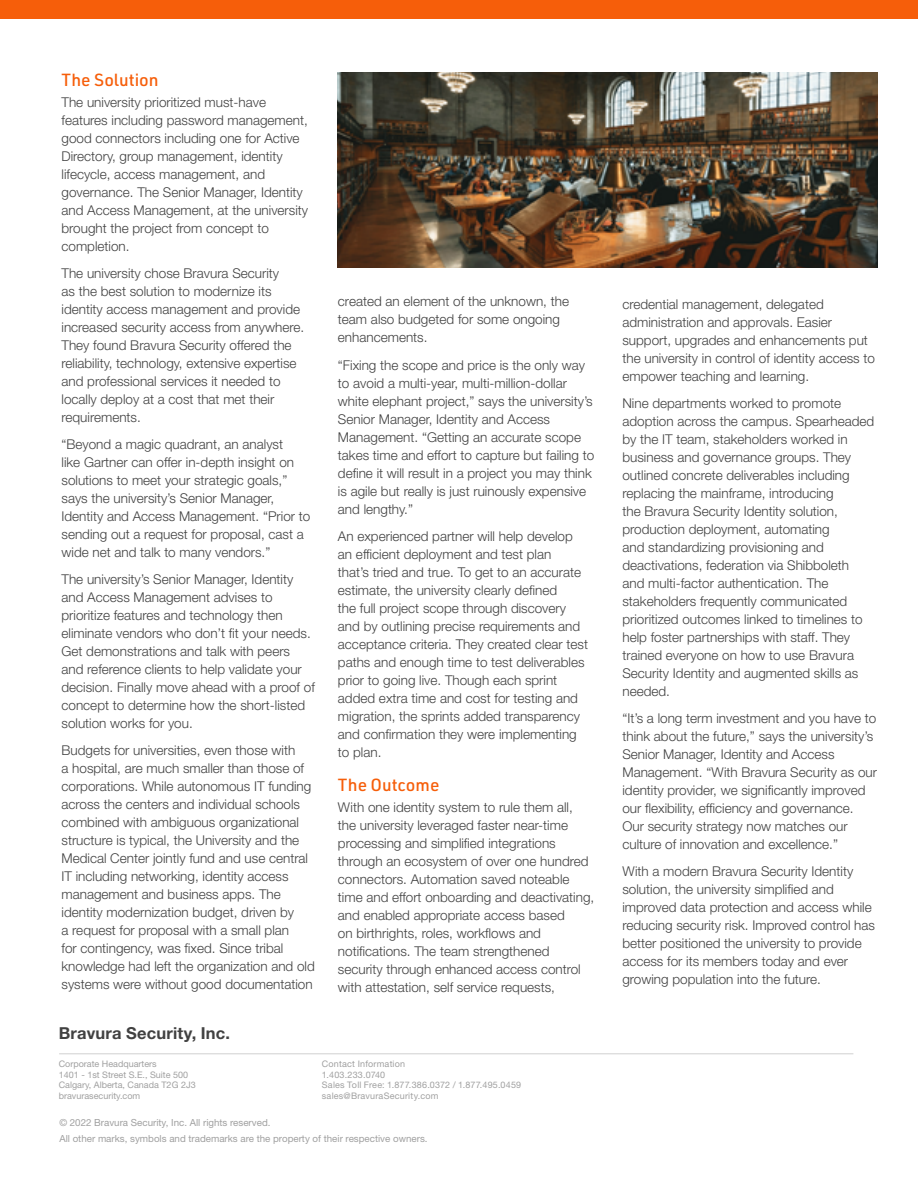
<style>
.page{position:relative;width:918px;height:1188px;background:#fff}
.page>*{position:absolute;margin:0;border:0;box-sizing:border-box;transform-origin:0 0}
.t1{font:500 17.25px "URWDIN";color:#f65e0a}
.t2{font:700 16.5px "Helvetica Neue LT Std";letter-spacing:.01em;color:#414141}
.t3{font:300 13.5px/18px "Helvetica Neue LT Std";color:#414141}
.t4{font:9.75px/16.5px "Helvetica Neue LT Std";color:#a0a0a0}
.t5{font:9px/10.8px "Helvetica Neue LT Std";letter-spacing:.025em;color:#a0a0a0}
.t6{font:9px/10.8px "Helvetica Neue LT Std";color:#a0a0a0}
</style>
<div class="page">
<div style="left:0;top:0;width:918px;height:18px;background:#f65e0a"></div>
<hr style="left:59px;top:1053px;width:794px;height:1px;background:#d0d0d0">
<img style="left:338px;top:73px;width:540px;height:194px">
<p class="t1" style="left:62px;top:68px;width:99px">The Solution</p>
<p class="t3" style="left:62px;top:93px;width:248px">The university prioritized must-have features including password management, good connectors including one for Active Directory, group management, identity lifecycle, access management, and governance. The Senior Manager, Identity and Access Management, at the university brought the project from concept to completion.</p>
<p class="t3" style="left:62px;top:264px;width:244px">The university chose Bravura Security<br>as the best solution to modernize its identity access management and provide increased security access from anywhere.<br>They found Bravura Security offered the reliability, technology, extensive expertise and professional services it needed to locally deploy at a cost that met their requirements.</p>
<p class="t3" style="left:62px;top:435px;width:250px">“Beyond a magic quadrant, an analyst<br>like Gartner can offer in-depth insight on solutions to meet your strategic goals,” says the university’s Senior Manager, Identity and Access Management. “Prior to sending out a request for proposal, cast a wide net and talk to many vendors.”</p>
<p class="t3" style="left:62px;top:570px;width:255px">The university’s Senior Manager, Identity and Access Management advises to prioritize features and technology then eliminate vendors who don’t fit your needs.<br>Get demonstrations and talk with peers and reference clients to help validate your decision. Finally move ahead with a proof of concept to determine how the short-listed solution works for you.</p>
<p class="t3" style="left:62px;top:741px;width:255px">Budgets for universities, even those with<br>a hospital, are much smaller than those of corporations. While autonomous IT funding across the centers and individual schools combined with ambiguous organizational structure is typical, the University and the Medical Center jointly fund and use central IT including networking, identity access management and business apps. The identity modernization budget, driven by<br>a request for proposal with a small plan<br>for contingency, was fixed. Since tribal knowledge had left the organization and old systems were without good documentation</p>
<p class="t3" style="left:338px;top:292px;width:233px">created an element of the unknown, the team also budgeted for some ongoing enhancements.</p>
<p class="t3" style="left:338px;top:356px;width:258px">“Fixing the scope and price is the only way to avoid a multi-year, multi-million-dollar white elephant project,” says the university’s Senior Manager, Identity and Access Management. “Getting an accurate scope takes time and effort to capture but failing to define it will result in a project you may think is agile but really is just ruinously expensive and lengthy.”</p>
<p class="t3" style="left:338px;top:527px;width:252px">An experienced partner will help develop an efficient deployment and test plan<br>that’s tried and true. To get to an accurate estimate, the university clearly defined<br>the full project scope through discovery and by outlining precise requirements and acceptance criteria. They created clear test paths and enough time to test deliverables prior to going live. Though each sprint added extra time and cost for testing and migration, the sprints added transparency and confirmation they were implementing to plan.</p>
<p class="t1" style="left:338px;top:773px;width:103px">The Outcome</p>
<p class="t3" style="left:338px;top:798px;width:258px">With one identity system to rule them all, the university leveraged faster near-time processing and simplified integrations through an ecosystem of over one hundred connectors. Automation saved noteable time and effort onboarding and deactivating, and enabled appropriate access based<br>on birthrights, roles, workflows and notifications. The team strengthened security through enhanced access control with attestation, self service requests,</p>
<p class="t2" style="left:59px;top:1023px;width:173px">Bravura Security, Inc.</p>
<p class="t6" style="left:59px;top:1058px;width:138px">Corporate Headquarters<br>1401 - 1st Street S.E., Suite 500<br>Calgary, Alberta, Canada T2G 2J3 bravurasecurity.com</p>
<p class="t5" style="left:322px;top:1058px;width:201px">Contact Information<br>1.403.233.0740<br>Sales Toll Free: 1.877.386.0372 / 1.877.495.0459 sales@BravuraSecurity.com</p>
<p class="t4" style="left:59px;top:1114px;width:370px">© 2022 Bravura Security, Inc. All rights reserved.<br>All other marks, symbols and trademarks are the property of their respective owners.</p>
<p class="t3" style="left:622px;top:295px;width:254px">credential management, delegated administration and approvals. Easier support, upgrades and enhancements put the university in control of identity access to empower teaching and learning.</p>
<p class="t3" style="left:622px;top:394px;width:253px">Nine departments worked to promote adoption across the campus. Spearheaded by the IT team, stakeholders worked in business and governance groups. They outlined concrete deliverables including replacing the mainframe, introducing<br>the Bravura Security Identity solution, production deployment, automating<br>and standardizing provisioning and deactivations, federation via Shibboleth and multi-factor authentication. The stakeholders frequently communicated prioritized outcomes linked to timelines to help foster partnerships with staff. They trained everyone on how to use Bravura Security Identity and augmented skills as needed.</p>
<p class="t3" style="left:622px;top:709px;width:256px">“It’s a long term investment and you have to think about the future,” says the university’s Senior Manager, Identity and Access Management. “With Bravura Security as our identity provider, we significantly improved our flexibility, efficiency and governance.<br>Our security strategy now matches our culture of innovation and excellence.”</p>
<p class="t3" style="left:622px;top:862px;width:254px">With a modern Bravura Security Identity solution, the university simplified and improved data protection and access while reducing security risk. Improved control has better positioned the university to provide access for its members today and ever growing population into the future.</p>
</div>
